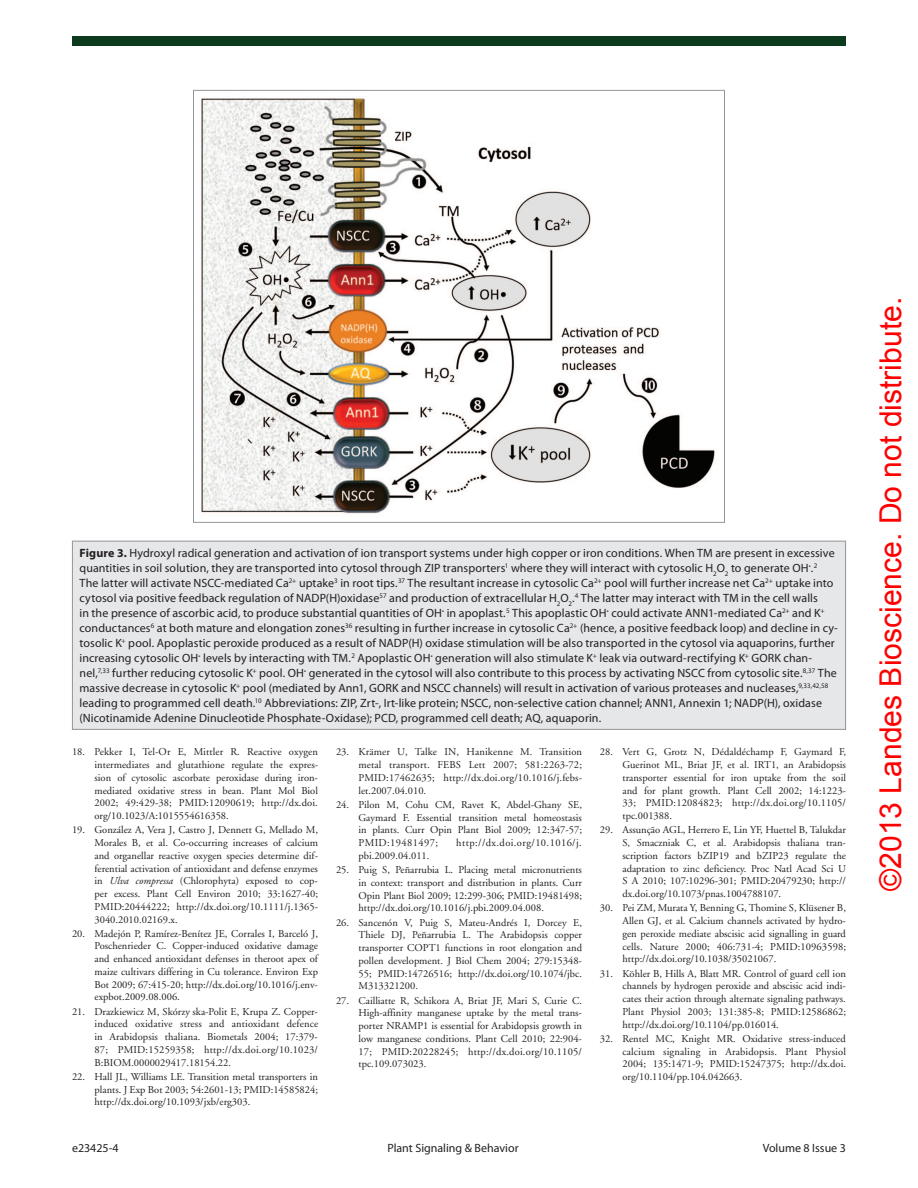
<style>
.page{position:relative;width:918px;height:1188px;background:#fff}
.page>*{position:absolute;margin:0;border:0;box-sizing:border-box;transform-origin:0 0}
.t1{font:30.15px "Arial";color:#f00}
.t2{font:12px/15px "Myriad Pro";letter-spacing:.005em;color:#231f20}
.t3{font:10.5px/12.8px "Adobe Garamond";color:#231f20;text-align:justify}
.t4{font:10.5px "Adobe Garamond";letter-spacing:.04em;color:#231f20}
.s1{font-weight:700}
.s2{font-style:italic}
</style>
<div class="page">
<div style="left:72px;top:36px;width:774px;height:10px;background:#0b3b1c"></div>
<div style="left:72px;top:541px;width:774px;height:188px;background:#e6e7e9"></div>
<div style="left:72px;top:541px;width:774px;height:189px;border:1px solid #939598"></div>
<img style="left:201px;top:98px;width:516px;height:416px">
<p class="t2" style="left:80px;top:546px;width:760px"><span class="s1">Figure 3.</span> Hydroxyl radical generation and activation of ion transport systems under high copper or iron conditions. When TM are present in excessive quantities in soil solution, they are transported into cytosol through ZIP transporters<sup>1</sup> where they will interact with cytosolic H<sub>2</sub>O<sub>2</sub> to generate OH<sup>•</sup>.<sup>2<br></sup>The latter will activate NSCC-mediated Ca<sup>2+</sup> uptake<sup>3</sup> in root tips.<sup>37</sup> The resultant increase in cytosolic Ca<sup>2+</sup> pool will further increase net Ca<sup>2+</sup> uptake into cytosol via positive feedback regulation of NADP(H)oxidase<sup>57</sup> and production of extracellular H<sub>2</sub>O<sub>2</sub>.<sup>4</sup> The latter may interact with TM in the cell walls<br>in the presence of ascorbic acid, to produce substantial quantities of OH<sup>•</sup> in apoplast.<sup>5</sup> This apoplastic OH<sup>•</sup> could activate ANN 1-mediated Ca<sup>2+</sup> and K<sup>+ </sup>conductances<sup>6</sup> at both mature and elongation zones<sup>36</sup> resulting in further increase in cytosolic Ca<sup>2+</sup> (hence, a positive feedback loop) and decline in cy&shy;tosolic K<sup>+</sup> pool. Apoplastic peroxide produced as a result of NADP(H) oxidase stimulation will be also transported in the cytosol via aquaporins, further increasing cytosolic OH<sup>•</sup> levels by interacting with TM.<sup>2</sup> Apoplastic OH<sup>•</sup> generation will also stimulate K<sup>+</sup> leak via outward-rectifying K<sup>+</sup> GORK chan&shy;nel,<sup>7,33</sup> further reducing cytosolic K<sup>+</sup> pool. OH<sup>•</sup> generated in the cytosol will also contribute to this process by activating NSCC from cytosolic site.<sup>8,37</sup> The massive decrease in cytosolic K<sup>+</sup> pool (mediated by Ann1, GORK and NSCC channels) will result in activation of various proteases and nucleases,<sup>9,33,42,58 </sup>leading to programmed cell death.<sup>10</sup> Abbreviations: ZI P, Zrt-, Irt-like protein; NSCC, non-selective cation channel; ANN 1, Annexin 1; NADP(H), oxidase (Nicotinamide Adenine Dinucleotide Phosphate-Oxidase); PCD, programmed cell death; AQ, aquaporin.</p>
<p class="t3" style="left:95px;top:746px;width:225px;text-indent:-23px">18. Pekker I, Tel-Or E, Mittler R. Reactive oxygen intermediates and glutathione regulate the expres&shy;sion of cytosolic ascorbate peroxidase during iron&shy;mediated oxidative stress in bean. Plant Mol Biol 2002; 49:429-38; PMID:12090619; http://dx.doi. org/10.1023/A:1015554616358.</p>
<p class="t3" style="left:95px;top:824px;width:225px;text-indent:-23px">19. González A, Vera J, Castro J, Dennett G, Mellado M, Morales B, et al. Co-occurring increases of calcium and organellar reactive oxygen species determine dif&shy;ferential activation of antioxidant and defense enzymes in <span class="s2">Ulva compressa</span> (Chlorophyta) exposed to cop&shy;per excess. Plant Cell Environ 2010; 33:1627-40; PMID:20444222; http://dx.doi.org/10.1111/j.1365- 3040.2010.02169.x.</p>
<p class="t3" style="left:95px;top:927px;width:225px;text-indent:-23px">20. Madejón P, Ramírez-Benítez JE, Corrales I, Barceló J, Poschenrieder C. Copper-induced oxidative damage and enhanced antioxidant defenses in theroot apex of maize cultivars differing in Cu tolerance. Environ Exp Bot 2009; 67:415-20; http://dx.doi.org/10.1016/j.env&shy;expbot.2009.08.006.</p>
<p class="t3" style="left:95px;top:1005px;width:225px;text-indent:-23px">21. Drazkiewicz M, Skórzyńska-Polit E, Krupa Z. Copper&shy;induced oxidative stress and antioxidant defence in Arabidopsis thaliana. Biometals 2004; 17:379- 87; PMID:15259358; http://dx.doi.org/10.1023/ B:BIOM.0000029417.18154.22.</p>
<p class="t3" style="left:95px;top:1071px;width:225px;text-indent:-23px">22. Hall JL, Williams LE. Transition metal transporters in plants. J Exp Bot 2003; 54:2601-13; PMID:14585824; http://dx.doi.org/10.1093/jxb/erg303.</p>
<p class="t3" style="left:359px;top:746px;width:225px;text-indent:-23px">23. Krämer U, Talke IN, Hanikenne M. Transition metal transport. FEBS Lett 2007; 581:2263-72; PMID:17462635; http://dx.doi.org/10.1016/j.febs&shy;let.2007.04.010.</p>
<p class="t3" style="left:359px;top:798px;width:225px;text-indent:-23px">24. Pilon M, Cohu CM, Ravet K, Abdel-Ghany SE, Gaymard F. Essential transition metal homeostasis in plants. Curr Opin Plant Biol 2009; 12:347-57; PMID:19481497;</p>
<p class="t4" style="left:456px;top:837px;width:127px">http://dx.doi.org/10.1016/j.</p>
<p class="t3" style="left:359px;top:849px;width:73px">pbi.2009.04.011.</p>
<p class="t3" style="left:359px;top:864px;width:225px;text-indent:-23px">25. Puig S, Peñarrubia L. Placing metal micronutrients in context: transport and distribution in plants. Curr Opin Plant Biol 2009; 12:299-306; PMID:19481498; http://dx.doi.org/10.1016/j.pbi.2009.04.008.</p>
<p class="t3" style="left:359px;top:916px;width:225px;text-indent:-23px">26. Sancenón V, Puig S, Mateu-Andrés I, Dorcey E, Thiele DJ, Peñarrubia L. The Arabidopsis copper transporter COPT1 functions in root elongation and pollen development. J Biol Chem 2004; 279:15348- 55; PMID:14726516; http://dx.doi.org/10.1074/jbc.<br>M313321200.</p>
<p class="t3" style="left:359px;top:994px;width:225px;text-indent:-23px">27. Cailliatte R, Schikora A, Briat JF, Mari S, Curie C.<br>High-affinity manganese uptake by the metal trans&shy;porter NRAMP1 is essential for Arabidopsis growth in low manganese conditions. Plant Cell 2010; 22:904- 17; PMID:20228245; http://dx.doi.org/10.1105/ tpc.109.073023.</p>
<p class="t3" style="left:622px;top:746px;width:225px;text-indent:-23px">28. Vert G, Grotz N, Dédaldéchamp F, Gaymard F, Guerinot ML, Briat JF, et al. IRT1, an Arabidopsis transporter essential for iron uptake from the soil and for plant growth. Plant Cell 2002; 14:1223- 33; PMID:12084823; http://dx.doi.org/10.1105/ tpc.001388.</p>
<p class="t3" style="left:622px;top:824px;width:225px;text-indent:-23px">29. Assunção AGL, Herrero E, Lin YF, Huettel B, Talukdar S, Smaczniak C, et al. Arabidopsis thaliana tran&shy;scription factors bZIP19 and bZIP23 regulate the adaptation to zinc deficiency. Proc Natl Acad Sci U S A 2010; 107:10296-301; PMID:20479230; http:// dx.doi.org/10.1073/pnas.1004788107.</p>
<p class="t3" style="left:622px;top:902px;width:225px;text-indent:-23px">30. Pei ZM, Murata Y, Benning G, Thomine S, Klüsener B, Allen GJ, et al. Calcium channels activated by hydro&shy;gen peroxide mediate abscisic acid signalling in guard cells. Nature 2000; 406:731-4; PMID:10963598; http://dx.doi.org/10.1038/35021067.</p>
<p class="t3" style="left:622px;top:967px;width:225px;text-indent:-23px">31. Köhler B, Hills A, Blatt MR. Control of guard cell ion channels by hydrogen peroxide and abscisic acid indi&shy;cates their action through alternate signaling pathways.<br>Plant Physiol 2003; 131:385-8; PMID:12586862; http://dx.doi.org/10.1104/pp.016014.</p>
<p class="t3" style="left:622px;top:1032px;width:225px;text-indent:-23px">32. Rentel MC, Knight MR. Oxidative stress-induced calcium signaling in Arabidopsis. Plant Physiol 2004; 135:1471-9; PMID:15247375; http://dx.doi. org/10.1104/pp.104.042663.</p>
<p class="t2" style="left:72px;top:1140px;width:48px">e23425-4</p>
<p class="t2" style="left:387px;top:1140px;width:133px">Plant Signaling &amp; Behavior</p>
<p class="t2" style="left:763px;top:1140px;width:85px">Volume 8 Issue 3</p>
<h1 class="t1" style="left:871px;top:891px;width:595px;rotate:-90deg">©2013 Landes Bioscience. Do not distribute.</h1>
</div>
